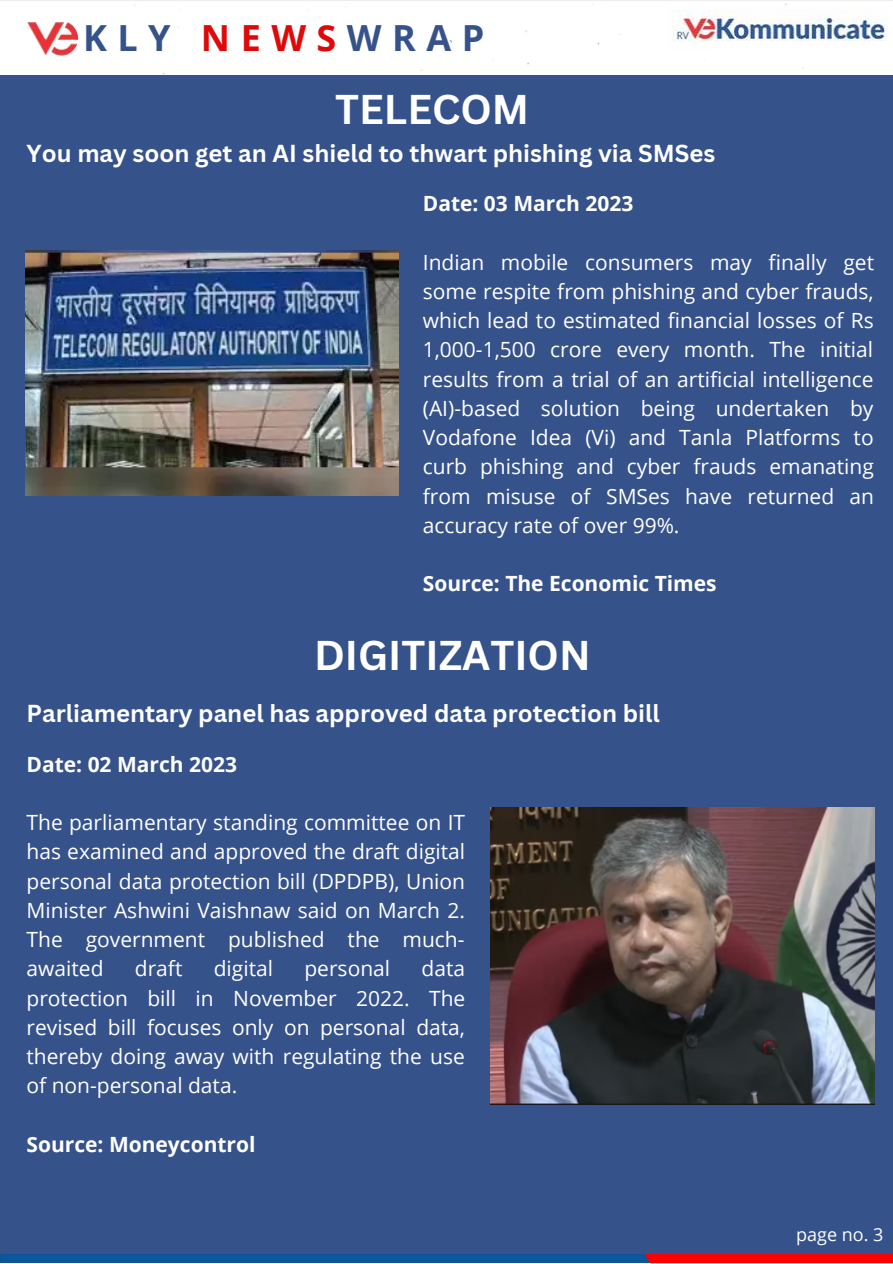
<style>
.page{position:relative;width:893px;height:1264px;background:#fff}
.page>*{position:absolute;margin:0;border:0;box-sizing:border-box;transform-origin:0 0}
.t1{font:700 40.5px "Canva Sans";color:#fff}
.t2{font:700 36px "Open Sans";letter-spacing:.29em;color:#36528b}
.t3{font:700 23.85px "Canva Sans";color:#fff}
.t4{font:21px/29.2px "Open Sans";color:#fff;text-align:justify}
.t5{font:700 21px "Open Sans";color:#fff}
.t6{font:18px "Open Sans";color:#fefefe}
.s1{color:#e00909}
</style>
<div class="page">
<div style="left:0;top:75px;width:892px;height:1187px;background:#36528b"></div>
<img style="left:0;top:1254px;width:892px;height:8px">
<img style="left:672px;top:10px;width:213px;height:32px">
<img style="left:27px;top:22px;width:52px;height:34px">
<img style="left:26px;top:250px;width:372px;height:246px">
<img style="left:490px;top:807px;width:384px;height:297px">
<h2 class="t2" style="left:83px;top:13px;width:402px">KLY <span class="s1">NEWS</span>WRAP</h2>
<h1 class="t1" style="left:335px;top:81px;width:195px">TELECOM</h1>
<p class="t3" style="left:27px;top:136px;width:690px">You may soon get an AI shield to thwart phishing via SMSes</p>
<p class="t5" style="left:423px;top:189px;width:212px">Date: 03 March 2023</p>
<p class="t4" style="left:423px;top:247px;width:453px">Indian mobile consumers may finally get some respite from phishing and cyber frauds, which lead to estimated financial losses of Rs 1,000-1,500 crore every month. The initial results from a trial of an artificial intelligence (AI)-based solution being undertaken by Vodafone Idea (Vi) and Tanla Platforms to curb phishing and cyber frauds emanating from misuse of SMSes have returned an accuracy rate of over 99%.</p>
<p class="t5" style="left:423px;top:569px;width:295px">Source: The Economic Times</p>
<h1 class="t1" style="left:314px;top:626px;width:278px">DIGITIZATION</h1>
<p class="t3" style="left:27px;top:696px;width:635px">Parliamentary panel has approved data protection bill</p>
<p class="t5" style="left:27px;top:749px;width:212px">Date: 02 March 2023</p>
<p class="t4" style="left:27px;top:807px;width:440px">The parliamentary standing committee on IT has examined and approved the draft digital personal data protection bill (DPDPB), Union Minister Ashwini Vaishnaw said on March 2.<br>The government published the much&shy;awaited</p>
<p class="t4" style="left:135px;top:953px;width:49px">draft</p>
<p class="t4" style="left:214px;top:953px;width:61px">digital</p>
<p class="t4" style="left:304px;top:953px;width:87px">personal</p>
<p class="t4" style="left:27px;top:953px;width:440px;text-indent:395px">data protection bill in November 2022. The revised bill focuses only on personal data, thereby doing away with regulating the use of non-personal data.</p>
<p class="t5" style="left:27px;top:1129px;width:230px">Source: Moneycontrol</p>
<p class="t6" style="left:796px;top:1221px;width:89px">page no. 3</p>
</div>
